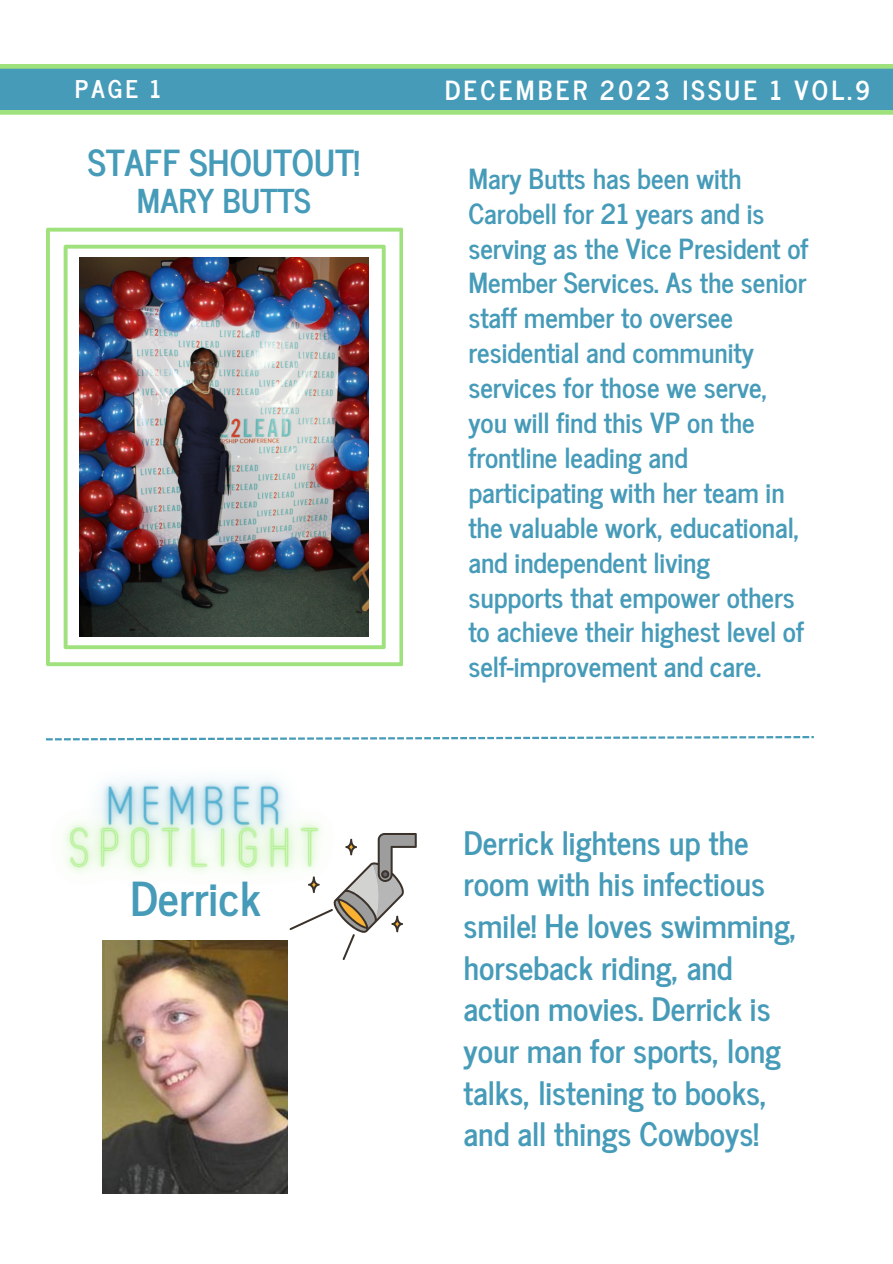
<style>
.page{position:relative;width:893px;height:1264px;background:#fff}
.page>*{position:absolute;margin:0;border:0;box-sizing:border-box;transform-origin:0 0}
.t1{font:700 46.35px "News Cycle";color:#469bb9}
.t2{font:700 35.7px "News Cycle";color:#469bb9}
.t3{font:700 32.7px "News Cycle";color:#469bb9}
.t4{font:700 32.1px/41.7px "News Cycle";color:#469bb9}
.t5{font:700 27.45px/34.8px "News Cycle";color:#469bb9}
.t6{font:700 26.25px "News Cycle";letter-spacing:.12em;color:#fff}
.t7{font:700 24.15px "News Cycle";color:#fff}
</style>
<div class="page">
<svg style="left:0;top:64px;width:892px;height:51px;background:#57a8ae"></svg>
<svg style="left:342px;top:833px;width:75px;height:127px"></svg>
<svg style="left:46px;top:228px;width:357px;height:438px"></svg>
<svg style="left:46px;top:736px;width:767px;height:4px"></svg>
<img style="left:80px;top:257px;width:288px;height:379px">
<img style="left:103px;top:940px;width:184px;height:253px">
<img style="left:62px;top:738px;width:276px;height:3px">
<img style="left:64px;top:779px;width:323px;height:152px">
<h3 class="t7" style="left:75px;top:68px;width:87px">PAGE 1</h3>
<h2 class="t2" style="left:88px;top:131px;width:273px">STAFF SHOUTOUT!</h2>
<p class="t3" style="left:137px;top:171px;width:175px">MARY BUTTS</p>
<p class="t1" style="left:130px;top:858px;width:132px">Derrick</p>
<p class="t6" style="left:444px;top:67px;width:427px">DECEMBER 2023 ISSUE 1 VOL.9</p>
<h3 class="t5" style="left:468px;top:159px;width:341px">Mary Butts has been with<br>Carobell for 21 years and is serving as the Vice President of<br>Member Services. As the senior staff member to oversee residential and community services for those we serve, you will find this VP on the frontline leading and participating with her team in the valuable work, educational, and independent living supports that empower others to achieve their highest level of self-improvement and care.</h3>
<h6 class="t4" style="left:463px;top:819px;width:335px">Derrick lightens up the room with his infectious smile! He loves swimming, horseback riding, and action movies. Derrick is your man for sports, long talks, listening to books, and all things Cowboys!</h6>
</div>
